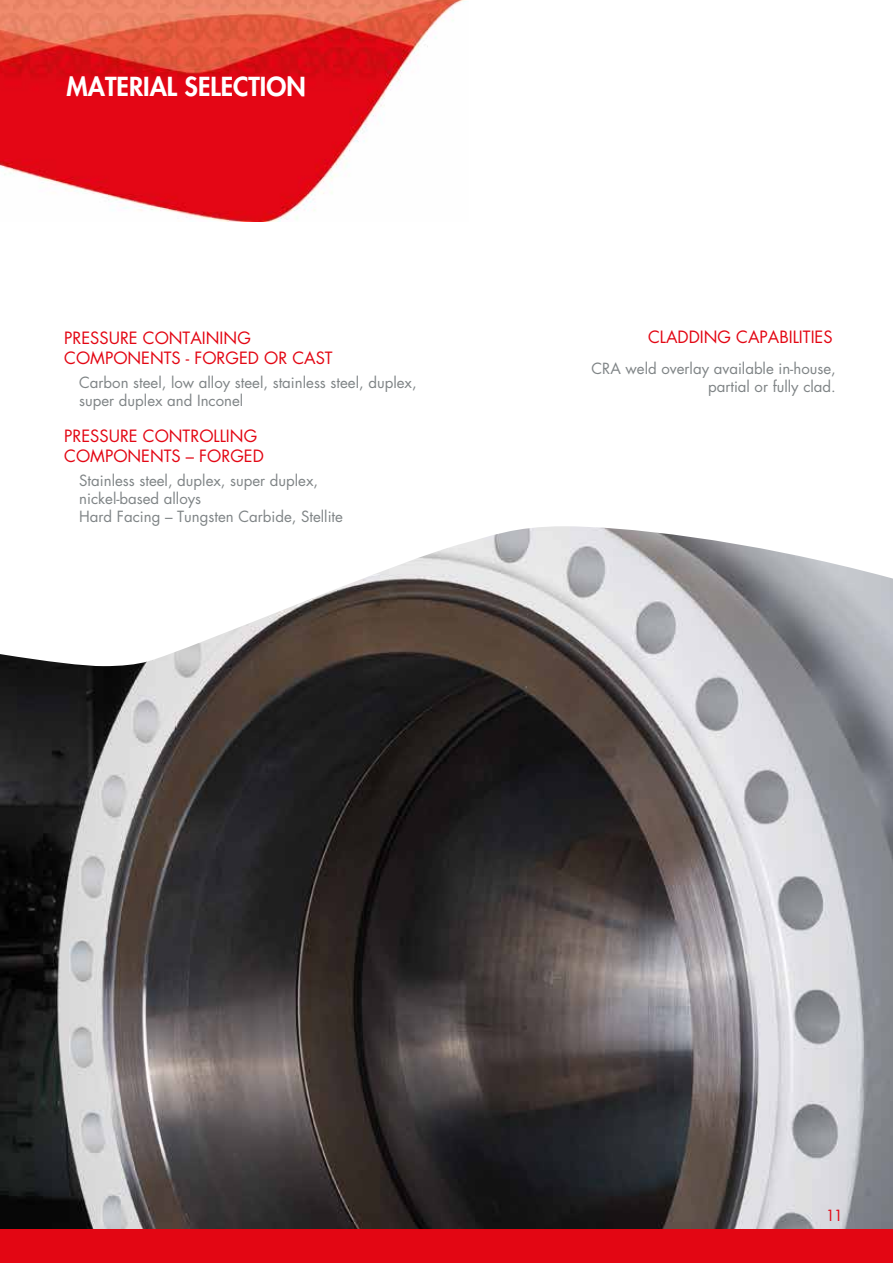
<style>
.page{position:relative;width:893px;height:1263px;background:#fff}
.page>*{position:absolute;margin:0;border:0;box-sizing:border-box;transform-origin:0 0}
.t1{font:800 25.5px "Futura Std";color:#fff}
.t2{font:16.5px/19.8px "Futura Std";color:#e30613}
.t3{font:15px/18px "Futura Std";color:#7f8486}
.t4{font:15px "Futura Std";color:#e30613}
</style>
<div class="page">
<img style="left:0;top:526px;width:893px;height:704px">
<img style="left:0;top:0;width:467px;height:222px">
<div style="left:0;top:1230px;width:893px;height:33px;background:#e30613"></div>
<h1 class="t1" style="left:67px;top:71px;width:241px">MATERIAL SELECTION</h1>
<p class="t2" style="left:64px;top:328px;width:270px">PRESSURE CONTAINING<br>COMPONENTS - FORGED OR CAST</p>
<p class="t3" style="left:79px;top:373px;width:339px">Carbon steel, low alloy steel, stainless steel, duplex, super duplex and Inconel</p>
<p class="t2" style="left:64px;top:426px;width:201px">PRESSURE CONTROLLING<br>COMPONENTS – FORGED</p>
<p class="t3" style="left:79px;top:471px;width:265px">Stainless steel, duplex, super duplex, nickel-based alloys<br>Hard Facing – Tungsten Carbide, Stellite</p>
<p class="t2" style="left:648px;top:327px;width:186px">CLADDING CAPABILITIES</p>
<p class="t3" style="left:591px;top:360px;width:246px;text-align:right">CRA weld overlay available in-house, partial or fully clad.</p>
<p class="t4" style="left:826px;top:1205px;width:19px">11</p>
</div>
